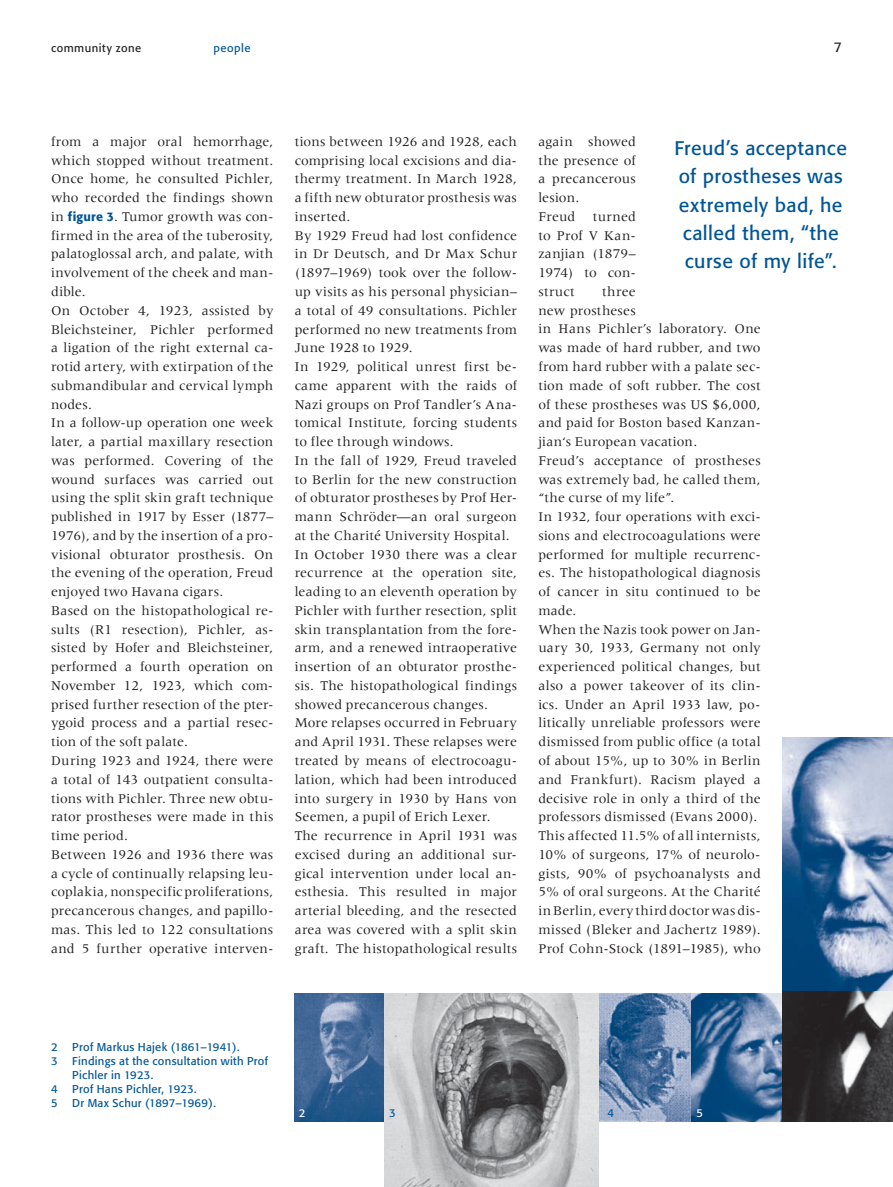
<style>
.page{position:relative;width:893px;height:1187px;background:#fff}
.page>*{position:absolute;margin:0;border:0;box-sizing:border-box;transform-origin:0 0}
.t1{font:19.5px/28px "Formata";letter-spacing:.025em;color:#005596;text-align:center}
.t2{font:13.8px/18.8px "Meridien LT Std";letter-spacing:.01em;color:#231f20}
.t3{font:13.8px "Formata";color:#231f20}
.t4{font:11.25px/14.1px "Formata";letter-spacing:.025em;color:#005596}
.t5{font:11.25px "Formata";letter-spacing:.04em;color:#231f20}
.t6{font:11.25px "Formata";color:#fff}
.s1{font-family:"Formata";font-weight:500;font-size:12.3px;color:#005596}
</style>
<div class="page">
<img style="left:295px;top:993px;width:90px;height:128px">
<img style="left:598px;top:993px;width:184px;height:128px">
<img style="left:385px;top:993px;width:213px;height:193px">
<img style="left:782px;top:737px;width:111px;height:384px">
<img style="left:782px;top:990px;width:111px;height:1px">
<p class="t5" style="left:51px;top:43px;width:92px">community zone</p>
<p class="t4" style="left:213px;top:42px;width:39px">people</p>
<p class="t3" style="left:834px;top:41px;width:10px">7</p>
<p class="t2" style="left:51px;top:133px;width:224px">from a major oral hemorrhage, which stopped without treatment.<br>Once home, he consulted Pichler, who recorded the findings shown in <span class="s1">figure 3</span>. Tumor growth was con&shy;firmed in the area of the tuberosity, palatoglossal arch, and palate, with involvement of the cheek and man&shy;dible.<br>On October 4, 1923, assisted by<br>Bleichsteiner, Pichler performed a ligation of the right external ca&shy;rotid artery, with extirpation of the submandibular and cervical lymph nodes.<br>In a follow-up operation one week later, a partial maxillary resection was performed. Covering of the wound surfaces was carried out using the split skin graft technique published in 1917 by Esser (1877–<br>1976), and by the insertion of a pro&shy;visional obturator prosthesis. On the evening of the operation, Freud enjoyed two Havana cigars.<br>Based on the histopathological re&shy;sults (R1 resection), Pichler, as&shy;sisted by Hofer and Bleichsteiner, performed a fourth operation on<br>November 12, 1923, which com&shy;prised further resection of the pter&shy;ygoid process and a partial resec&shy;tion of the soft palate.<br>During 1923 and 1924, there were a total of 143 outpatient consulta&shy;tions with Pichler. Three new obtu&shy;rator prostheses were made in this time period.<br>Between 1926 and 1936 there was a cycle of continually relapsing leu&shy;coplakia, nonspecific proliferations, precancerous changes, and papillo&shy;mas. This led to 122 consultations and 5 further operative interven-</p>
<p class="t2" style="left:538px;top:133px;width:99px">again showed the presence of a precancerous lesion.<br>Freud</p>
<p class="t2" style="left:295px;top:133px;width:224px">tions between 1926 and 1928, each comprising local excisions and dia&shy;thermy treatment. In March 1928, a fifth new obturator prosthesis was inserted.<br>By 1929 Freud had lost confidence in Dr Deutsch, and Dr Max Schur (1897–1969) took over the follow&shy;up visits as his personal physician– a total of 49 consultations. Pichler performed no new treatments from June 1928 to 1929.<br>In 1929, political unrest first be&shy;came apparent with the raids of Nazi groups on Prof Tandler’s Ana&shy;tomical Institute, forcing students to flee through windows.<br>In the fall of 1929, Freud traveled to Berlin for the new construction of obturator prostheses by Prof Her&shy;mann Schröder—an oral surgeon at the Charité University Hospital.<br>In October 1930 there was a clear recurrence at the operation site, leading to an eleventh operation by Pichler with further resection, split skin transplantation from the fore&shy;arm, and a renewed intraoperative insertion of an obturator prosthe&shy;sis. The histopathological findings showed precancerous changes.<br>More relapses occurred in February and April 1931. These relapses were treated by means of electrocoagu&shy;lation, which had been introduced into surgery in 1930 by Hans von Seemen, a pupil of Erich Lexer.<br>The recurrence in April 1931 was excised during an additional sur&shy;gical intervention under local an&shy;esthesia. This resulted in major arterial bleeding, and the resected area was covered with a split skin graft. The histopathological results</p>
<h1 class="t1" style="left:674px;top:136px;width:174px">Freud’s acceptance of prostheses was extremely bad, he called them, “the curse of my life”.</h1>
<p class="t2" style="left:538px;top:208px;width:99px;text-align:justify;text-indent:54px">turned to Prof V Kan&shy;zanjian (1879– 1974) to con&shy;struct</p>
<p class="t2" style="left:538px;top:283px;width:224px;text-indent:64px">three<br>new prostheses<br>in Hans Pichler’s laboratory. One was made of hard rubber, and two from hard rubber with a palate sec&shy;tion made of soft rubber. The cost of these prostheses was US $6,000, and paid for Boston based Kanzan&shy;jian‘s European vacation.<br>Freud’s acceptance of prostheses was extremely bad, he called them, “the curse of my life”.<br>In 1932, four operations with exci&shy;sions and electrocoagulations were performed for multiple recurrenc&shy;es. The histopathological diagnosis of cancer in situ continued to be made.<br>When the Nazis took power on Jan&shy;uary 30, 1933, Germany not only experienced political changes, but also a power takeover of its clin&shy;ics. Under an April 1933 law, po&shy;litically unreliable professors were dismissed from public office (a total of about 15%, up to 30% in Berlin and Frankfurt). Racism played a decisive role in only a third of the professors dismissed (Evans 2000).<br>This affected 11.5% of all internists,<br>10% of surgeons, 17% of neurolo&shy;gists, 90% of psychoanalysts and<br>5% of oral surgeons. At the Charité in Berlin, every third doctor was dis&shy;missed (Bleker and Jachertz 1989).<br>Prof Cohn-Stock (1891–1985), who</p>
<p class="t4" style="left:51px;top:1040px;width:8px">2</p>
<p class="t4" style="left:72px;top:1040px;width:169px">Prof Markus Hajek (1861–1941).</p>
<p class="t4" style="left:51px;top:1054px;width:8px">3</p>
<p class="t4" style="left:72px;top:1054px;width:197px">Findings at the consultation with Prof<br>Pichler in 1923.</p>
<p class="t4" style="left:51px;top:1083px;width:8px">4</p>
<p class="t4" style="left:72px;top:1083px;width:126px">Prof Hans Pichler, 1923.</p>
<p class="t4" style="left:51px;top:1097px;width:8px">5</p>
<p class="t4" style="left:72px;top:1097px;width:145px">Dr Max Schur (1897–1969).</p>
<p class="t6" style="left:299px;top:1107px;width:8px">2</p>
<p class="t4" style="left:389px;top:1106px;width:8px">3</p>
<p class="t4" style="left:607px;top:1106px;width:8px">4</p>
<p class="t6" style="left:696px;top:1107px;width:8px">5</p>
</div>
